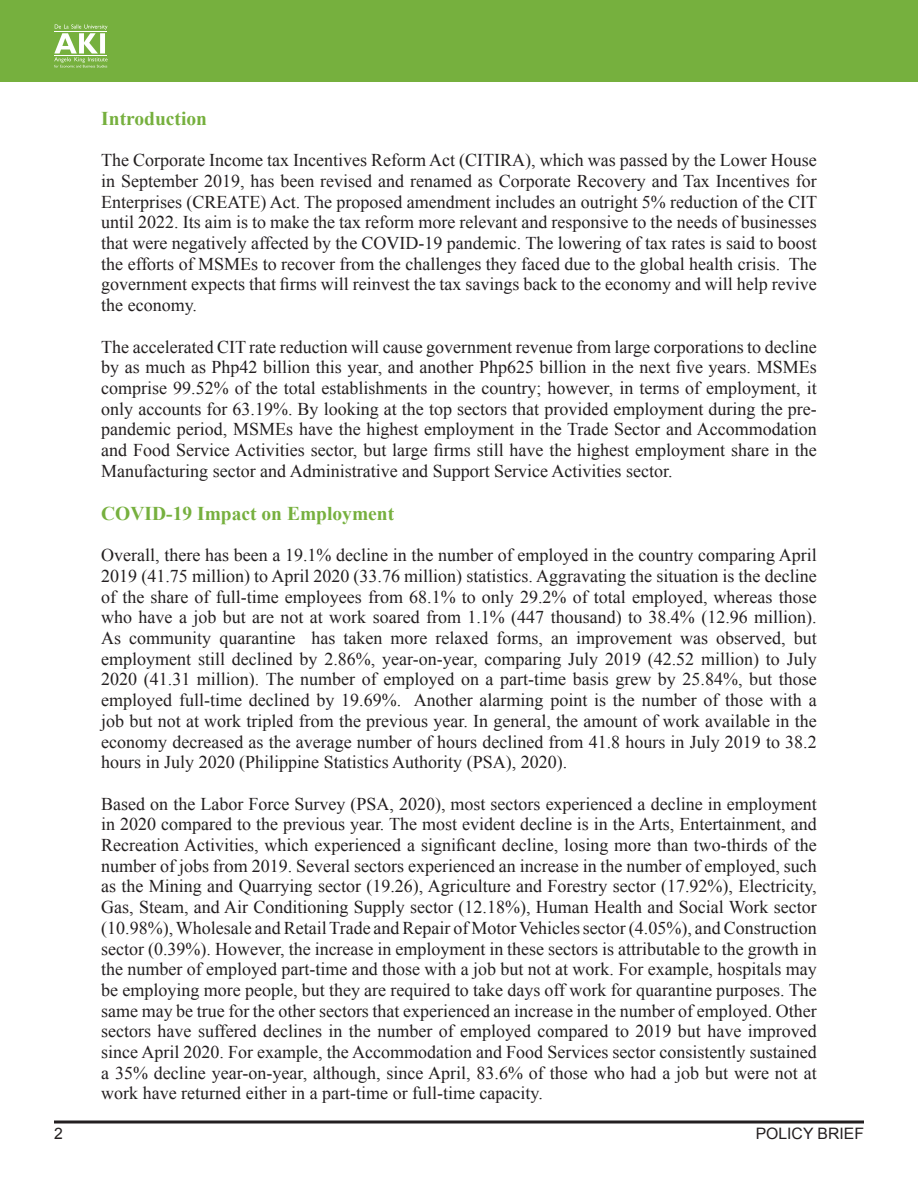
<style>
.page{position:relative;width:918px;height:1188px;background:#fff}
.page>*{position:absolute;margin:0;border:0;box-sizing:border-box;transform-origin:0 0}
.t1{font:700 19.5px "Times New Roman";color:#76b03e}
.t2{font:18px/20.7px "Times New Roman";color:#231f20;text-align:justify}
.t3{font:15.75px "Arial";color:#231f20}
</style>
<div class="page">
<div style="left:0;top:0;width:918px;height:81px;background:#76b03e"></div>
<svg style="left:54px;top:24px;width:54px;height:43px"></svg>
<hr style="left:54px;top:31px;width:53px;height:1px;background:#fff">
<hr style="left:54px;top:55px;width:53px;height:1px;background:#fff">
<svg style="left:54px;top:1120px;width:810px;height:4px;background:#595657"></svg>
<p class="t1" style="left:101px;top:105px;width:107px">Introduction</p>
<p class="t2" style="left:101px;top:150px;width:717px">The Corporate Income tax Incentives Reform Act (CITIRA), which was passed by the Lower House in September 2019, has been revised and renamed as Corporate Recovery and Tax Incentives for Enterprises (CREATE) Act. The proposed amendment includes an outright 5% reduction of the CIT until 2022. Its aim is to make the tax reform more relevant and responsive to the needs of businesses that were negatively affected by the COVID-19 pandemic. The lowering of tax rates is said to boost the efforts of MSMEs to recover from the challenges they faced due to the global health crisis. The government expects that firms will reinvest the tax savings back to the economy and will help revive the economy.</p>
<p class="t2" style="left:101px;top:336px;width:717px">The accelerated CIT rate reduction will cause government revenue from large corporations to decline by as much as Php42 billion this year, and another Php625 billion in the next five years. MSMEs comprise 99.52% of the total establishments in the country; however, in terms of employment, it only accounts for 63.19%. By looking at the top sectors that provided employment during the pre&shy;pandemic period, MSMEs have the highest employment in the Trade Sector and Accommodation and Food Service Activities sector, but large firms still have the highest employment share in the Manufacturing sector and Administrative and Support Service Activities sector.</p>
<p class="t1" style="left:101px;top:500px;width:295px">COVID-19 Impact on Employment</p>
<p class="t2" style="left:101px;top:545px;width:717px">Overall, there has been a 19.1% decline in the number of employed in the country comparing April 2019 (41.75 million) to April 2020 (33.76 million) statistics. Aggravating the situation is the decline of the share of full-time employees from 68.1% to only 29.2% of total employed, whereas those who have a job but are not at work soared from 1.1% (447 thousand) to 38.4% (12.96 million).<br>As community quarantine has taken more relaxed forms, an improvement was observed, but employment still declined by 2.86%, year-on-year, comparing July 2019 (42.52 million) to July 2020 (41.31 million). The number of employed on a part-time basis grew by 25.84%, but those employed full-time declined by 19.69%. Another alarming point is the number of those with a job but not at work tripled from the previous year. In general, the amount of work available in the economy decreased as the average number of hours declined from 41.8 hours in July 2019 to 38.2 hours in July 2020 (Philippine Statistics Authority (PSA), 2020).</p>
<p class="t2" style="left:101px;top:793px;width:717px">Based on the Labor Force Survey (PSA, 2020), most sectors experienced a decline in employment in 2020 compared to the previous year. The most evident decline is in the Arts, Entertainment, and Recreation Activities, which experienced a significant decline, losing more than two-thirds of the number of jobs from 2019. Several sectors experienced an increase in the number of employed, such as the Mining and Quarrying sector (19.26), Agriculture and Forestry sector (17.92%), Electricity, Gas, Steam, and Air Conditioning Supply sector (12.18%), Human Health and Social Work sector (10.98%), Wholesale and Retail Trade and Repair of Motor Vehicles sector (4.05%), and Construction sector (0.39%). However, the increase in employment in these sectors is attributable to the growth in the number of employed part-time and those with a job but not at work. For example, hospitals may be employing more people, but they are required to take days off work for quarantine purposes. The same may be true for the other sectors that experienced an increase in the number of employed. Other sectors have suffered declines in the number of employed compared to 2019 but have improved since April 2020. For example, the Accommodation and Food Services sector consistently sustained a 35% decline year-on-year, although, since April, 83.6% of those who had a job but were not at work have returned either in a part-time or full-time capacity.</p>
<p class="t3" style="left:54px;top:1123px;width:10px">2</p>
<p class="t3" style="left:756px;top:1123px;width:110px">POLICY BRIEF</p>
</div>
